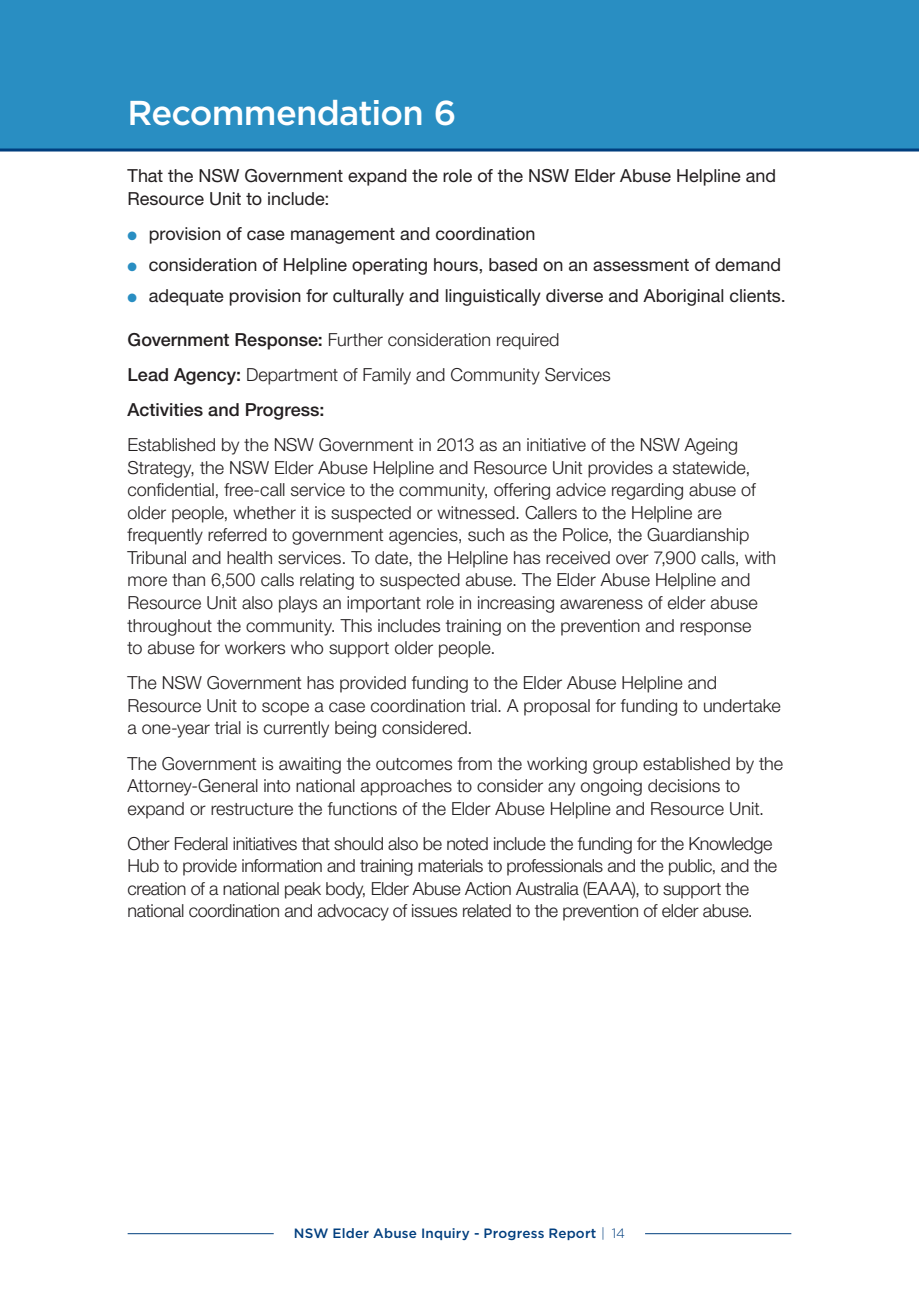
<style>
.page{position:relative;width:919px;height:1289px;background:#fff}
.page>*{position:absolute;margin:0;border:0;box-sizing:border-box;transform-origin:0 0}
._001_heading_level_1{font:500 34.5px "Gotham";letter-spacing:-.025em;color:#fff}
._002_Body_copy{font:300 18px/22.5px "Helvetica Neue LT Std";letter-spacing:-.005em;color:#231f20}
._002_Body_copy-2{font:18px/22.5px "Helvetica Neue LT Std";letter-spacing:-.005em;color:#231f20}
._002_Body_copy-3{font:500 18px "Helvetica Neue LT Std";color:#231f20}
.t1{font:500 13.5px "Gotham";letter-spacing:.015em;color:#003e7e}
.s1{color:#298ec2}
.s2{font-weight:500}
.s3{font-weight:300}
</style>
<div class="page">
<hr style="left:128px;top:1233px;width:146px;height:1px;background:#003e7e">
<hr style="left:645px;top:1233px;width:146px;height:1px;background:#003e7e">
<div style="left:0;top:0;width:918px;height:150px;background:#298ec2"></div>
<hr style="left:0;top:148px;width:918px;height:3px;background:#003e7e">
<p class="_001_heading_level_1" style="left:128px;top:91px;width:330px">Recommendation 6</p>
<p class="_002_Body_copy-2" style="left:128px;top:164px;width:650px">That the NSW Government expand the role of the NSW Elder Abuse Helpline and<br>Resource Unit to include:</p>
<p class="_002_Body_copy-2" style="left:128px;top:222px;width:409px"><span class="s1">●</span> provision of case management and coordination</p>
<p class="_002_Body_copy-2" style="left:128px;top:253px;width:654px"><span class="s1">●</span> consideration of Helpline operating hours, based on an assessment of demand</p>
<p class="_002_Body_copy-2" style="left:128px;top:284px;width:659px"><span class="s1">●</span> adequate provision for culturally and linguistically diverse and Aboriginal clients.</p>
<p class="_002_Body_copy" style="left:128px;top:327px;width:433px"><span class="s2">Government Response:</span> Further consideration required</p>
<p class="_002_Body_copy" style="left:128px;top:363px;width:484px"><span class="s2">Lead Agency:</span> Department of Family and Community Services</p>
<p class="_002_Body_copy-3" style="left:128px;top:399px;width:198px">Activities and Progress:</p>
<p class="_002_Body_copy" style="left:128px;top:433px;width:650px">Established by the NSW Government in 2013 as an initiative of the NSW Ageing Strategy, the NSW Elder Abuse Helpline and Resource Unit provides a statewide, confidential, free-call service to the community, offering advice regarding abuse of older people, whether it is suspected or witnessed. Callers to the Helpline are frequently referred to government agencies, such as the Police, the Guardianship Tribunal and health services. To date, the Helpline has received over 7,900 calls, with more than 6,500 calls relating to suspected abuse. The Elder Abuse Helpline and Resource Unit also plays an important role in increasing awareness of elder abuse throughout the community. This includes training on the prevention and response<br>to abuse for workers who support older people.</p>
<p class="_002_Body_copy" style="left:128px;top:671px;width:654px">The NSW Government has provided funding to the Elder Abuse Helpline and<br>Resource Unit to scope a case coordination trial. A proposal for funding to undertake a one-year trial is currently being considered.</p>
<p class="_002_Body_copy" style="left:128px;top:751px;width:657px">The Government is awaiting the outcomes from the working group established by the<br>Attorney-General into national approaches to consider any ongoing decisions to expand or restructure the functions of the Elder Abuse Helpline and Resource Unit.</p>
<p class="_002_Body_copy" style="left:128px;top:831px;width:651px">Other Federal initiatives that should also be noted include the funding for the Knowledge Hub to provide information and training materials to professionals and the public, and the creation of a national peak body, Elder Abuse Action Australia (EAAA), to support the national coordination and advocacy of issues related to the prevention of elder abuse.</p>
<p class="t1" style="left:294px;top:1223px;width:333px">NSW Elder Abuse Inquiry - Progress Report <span class="s3">| 14</span></p>
</div>
